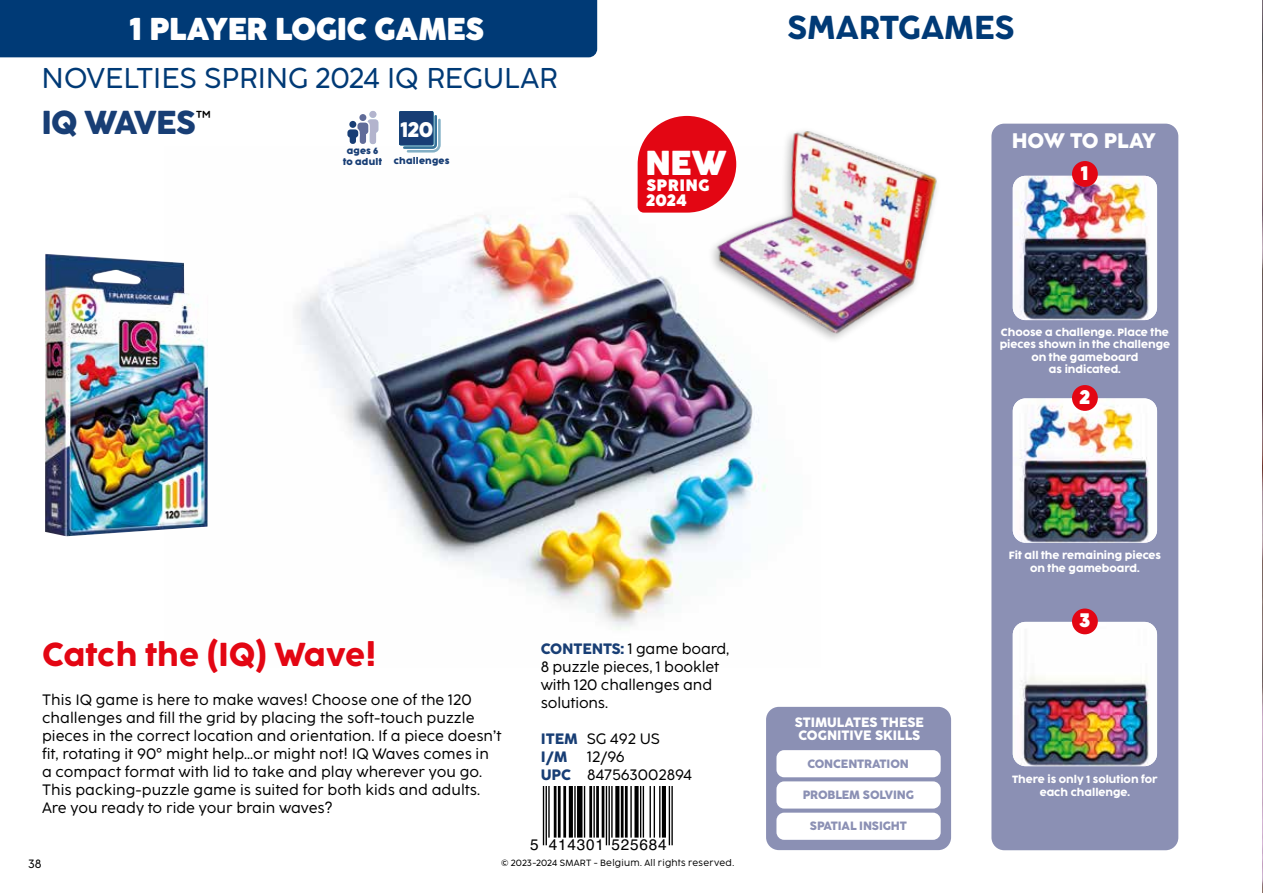
<style>
.page{position:relative;width:1263px;height:893px;background:#fff}
.page>*{position:absolute;margin:0;border:0;box-sizing:border-box;transform-origin:0 0}
.t1{font:700 34.5px "Cocogoose Pro";color:#fff}
.t2{font:700 33px "Cocogoose Pro Text";color:#e30613}
.t3{font:33px "Cocogoose Pro Darkmode";color:#003a76}
.t4{font:33px "Cocogoose Pro";letter-spacing:-.02em;color:#183e75}
.t5{font:700 31.5px "Cocogoose Pro";color:#fff}
.t6{font:300 28.5px "Cocogoose Pro";color:#003a76}
.t7{font:21px "Cocogoose Pro";letter-spacing:-.02em;color:#fff}
.t8{font:700 19.5px "Cocogoose Pro";color:#fff}
.t9{font:700 16.5px/15px "Cocogoose Pro";letter-spacing:.05em;color:#fff}
.t10{font:15.3px "Helvetica";letter-spacing:.05em;color:#000}
.t11{font:15px/18px "Cocogoose Pro Text";color:#000}
.t12{font:700 15px/18px "Cocogoose Pro Text";color:#183e75}
.t13{font:13.5px/13.5px "Cocogoose Pro";color:#fff}
.t14{font:12px "Cocogoose Pro";letter-spacing:-.01em;color:#8b90b4}
.t15{font:12px "Cocogoose Pro Text";color:#000}
.t16{font:10.5px/12.6px "Cocogoose Pro";color:#fff;text-align:center}
.t17{font:300 9px "Cocogoose Pro";letter-spacing:.025em;color:#000}
.t18{font:700 9px/10.5px "Cocogoose Pro";letter-spacing:.02em;color:#183e75;text-align:center}
.s1{font-weight:700;color:#183e75}
.s2{font-weight:400;color:#000}
</style>
<div class="page">
<img style="left:296px;top:159px;width:472px;height:471px">
<div style="left:0;top:0;width:597px;height:57px;background:#003a76"></div>
<img style="left:1262px;top:0;width:1px;height:893px">
<img style="left:45px;top:254px;width:163px;height:282px">
<hr style="left:543px;top:786px;width:1px;height:59px;background:#000">
<hr style="left:545px;top:786px;width:2px;height:59px;background:#000">
<hr style="left:548px;top:786px;width:2px;height:52px;background:#000">
<hr style="left:554px;top:786px;width:2px;height:52px;background:#000">
<hr style="left:558px;top:786px;width:3px;height:52px;background:#000">
<hr style="left:563px;top:786px;width:3px;height:52px;background:#000">
<svg style="left:569px;top:786px;width:4px;height:52px"></svg>
<hr style="left:574px;top:786px;width:2px;height:52px;background:#000">
<div style="left:577px;top:786px;width:5px;height:52px;background:#000"></div>
<hr style="left:584px;top:786px;width:1px;height:52px;background:#000">
<hr style="left:589px;top:786px;width:3px;height:52px;background:#000">
<hr style="left:593px;top:786px;width:2px;height:52px;background:#000">
<hr style="left:596px;top:786px;width:3px;height:52px;background:#000">
<hr style="left:602px;top:786px;width:2px;height:52px;background:#000">
<hr style="left:606px;top:786px;width:1px;height:59px;background:#000">
<hr style="left:608px;top:786px;width:2px;height:59px;background:#000">
<hr style="left:611px;top:786px;width:2px;height:52px;background:#000">
<svg style="left:615px;top:786px;width:4px;height:52px"></svg>
<hr style="left:621px;top:786px;width:2px;height:52px;background:#000">
<hr style="left:625px;top:786px;width:3px;height:52px;background:#000">
<hr style="left:630px;top:786px;width:2px;height:52px;background:#000">
<div style="left:634px;top:786px;width:5px;height:52px;background:#000"></div>
<hr style="left:640px;top:786px;width:1px;height:52px;background:#000">
<hr style="left:643px;top:786px;width:1px;height:52px;background:#000">
<hr style="left:649px;top:786px;width:2px;height:52px;background:#000">
<hr style="left:654px;top:786px;width:1px;height:52px;background:#000">
<hr style="left:659px;top:786px;width:1px;height:52px;background:#000">
<hr style="left:662px;top:786px;width:4px;height:52px;background:#000">
<hr style="left:669px;top:786px;width:1px;height:59px;background:#000">
<hr style="left:671px;top:786px;width:2px;height:59px;background:#000">
<div style="left:991px;top:124px;width:187px;height:726px;background:#8b90b4;border-radius:13px"></div>
<img style="left:1013px;top:176px;width:144px;height:144px">
<div style="left:1072px;top:161px;width:26px;height:26px;background:#e30613;border-radius:50%"></div>
<img style="left:1013px;top:398px;width:144px;height:145px">
<div style="left:1072px;top:385px;width:26px;height:26px;background:#e30613;border-radius:50%"></div>
<img style="left:1013px;top:622px;width:144px;height:144px">
<div style="left:1072px;top:608px;width:26px;height:26px;background:#e30613;border-radius:50%"></div>
<div style="left:766px;top:707px;width:185px;height:143px;background:#8b90b4;border-radius:13px"></div>
<div style="left:776px;top:813px;width:165px;height:27px;background:#fff;border-radius:8px"></div>
<div style="left:776px;top:781px;width:165px;height:27px;background:#fff;border-radius:8px"></div>
<div style="left:776px;top:750px;width:165px;height:27px;background:#fff;border-radius:8px"></div>
<svg style="left:399px;top:111px;width:35px;height:3px"></svg>
<div style="left:399px;top:112px;width:34px;height:33px;background:#183e75"></div>
<svg style="left:402px;top:114px;width:39px;height:39px"></svg>
<div style="left:369px;top:111px;width:7px;height:7px;background:#b3b4cd;border-radius:50%"></div>
<div style="left:358px;top:113px;width:10px;height:10px;border:3px solid #fff;border-radius:50%"></div>
<div style="left:359px;top:114px;width:7px;height:7px;background:#606c99;border-radius:50%"></div>
<svg style="left:347px;top:117px;width:31px;height:28px"></svg>
<div style="left:349px;top:121px;width:7px;height:7px;background:#183e75;border-radius:50%"></div>
<div style="left:707px;top:126px;width:235px;height:219px;background:#fff"></div>
<img style="left:712px;top:131px;width:225px;height:205px">
<svg style="left:638px;top:116px;width:98px;height:97px;background:#e72d38"></svg>
<h3 class="t5" style="left:130px;top:5px;width:355px">1 PLAYER LOGIC GAMES</h3>
<h2 class="t3" style="left:787px;top:4px;width:229px">SMARTGAMES</h2>
<h3 class="t6" style="left:42px;top:59px;width:517px">NOVELTIES SPRING 2024 IQ REGULAR</h3>
<h2 class="t4" style="left:41px;top:98px;width:171px">IQ WAVES<sup>™</sup></h2>
<h3 class="t7" style="left:401px;top:114px;width:34px">120</h3>
<h3 class="t7" style="left:403px;top:114px;width:28px">60</h3>
<p class="t18" style="left:343px;top:145px;width:40px">ages 6 to adult</p>
<p class="t18" style="left:394px;top:155px;width:57px">challenges</p>
<h1 class="t1" style="left:646px;top:136px;width:82px">NEW</h1>
<p class="t9" style="left:646px;top:177px;width:65px">SPRING<br>2024</p>
<h2 class="t2" style="left:42px;top:631px;width:336px">Catch the (IQ) Wave!</h2>
<p class="t11" style="left:42px;top:690px;width:461px">This IQ game is here to make waves! Choose one of the 120 challenges and fill the grid by placing the soft-touch puzzle pieces in the correct location and orientation. If a piece doesn’t fit, rotating it 90° might help...or might not! IQ Waves comes in a compact format with lid to take and play wherever you go.<br>This packing-puzzle game is suited for both kids and adults.<br>Are you ready to ride your brain waves?</p>
<p class="t11" style="left:541px;top:639px;width:190px"><span class="s1">CONTENTS:</span> 1 game board,<br>8 puzzle pieces, 1 booklet with 120 challenges and solutions.</p>
<p class="t12" style="left:541px;top:729px;width:121px">ITEM <span class="s2">SG 492 US<br></span>I/M</p>
<p class="t11" style="left:541px;top:747px;width:153px;text-indent:46px">12/96<br><span class="s1">UPC</span> 847563002894</p>
<p class="t10" style="left:530px;top:833px;width:138px">5 414301 525684</p>
<p class="t15" style="left:28px;top:856px;width:15px">38</p>
<p class="t17" style="left:501px;top:857px;width:235px">© 2023-2024 SMART - Belgium. All rights reserved.</p>
<p class="t13" style="left:795px;top:715px;width:131px">STIMULATES THESE<br>COGNITIVE SKILLS</p>
<p class="t14" style="left:807px;top:755px;width:103px">CONCENTRATION</p>
<p class="t14" style="left:803px;top:785px;width:113px">PROBLEM SOLVING</p>
<p class="t14" style="left:810px;top:817px;width:99px">SPATIAL INSIGHT</p>
<h3 class="t7" style="left:1012px;top:125px;width:146px">HOW TO PLAY</h3>
<h3 class="t8" style="left:1081px;top:158px;width:9px">1</h3>
<p class="t16" style="left:1000px;top:325px;width:172px">Choose a challenge. Place the pieces shown in the challenge on the gameboard<br>as indicated.</p>
<h3 class="t8" style="left:1080px;top:382px;width:12px">2</h3>
<p class="t16" style="left:1009px;top:549px;width:154px">Fit all the remaining pieces on the gameboard.</p>
<h3 class="t8" style="left:1079px;top:605px;width:12px">3</h3>
<p class="t16" style="left:1012px;top:773px;width:147px">There is only 1 solution for each challenge.</p>
</div>
